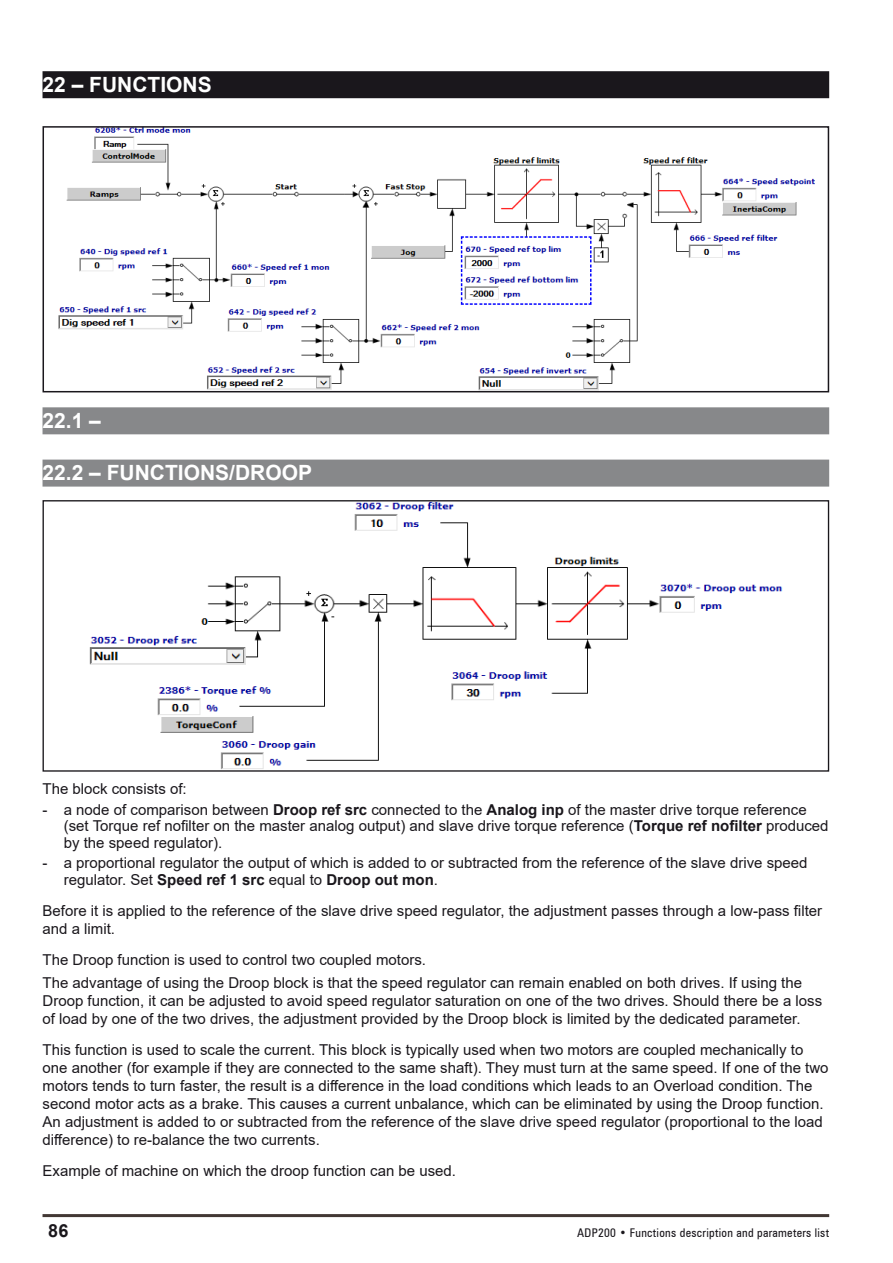
<style>
.page{position:relative;width:893px;height:1263px;background:#fff}
.page>*{position:absolute;margin:0;border:0;box-sizing:border-box;transform-origin:0 0}
.LP_menu_1_1{font:700 21px "Arial";color:#fff}
.LP_menu_1{font:700 21px "Arial";color:#fff}
.t1{font:700 18px "Arial";color:#1a171c}
.Corpo_Testo_inizio_c{font:15px/18px "Arial";color:#1a171c}
.Corpo_testo_inizio_c{font:15px/16.5px "Arial";color:#1a171c}
.t2{font:condensed 12px "Zurich BT";letter-spacing:.025em;color:#1a171c}
.s1{font-weight:700}
</style>
<div class="page">
<hr style="left:43px;top:1214px;width:786px;height:3px;background:#423834">
<div style="left:43px;top:71px;width:786px;height:27px;background:#1a171c"></div>
<div style="left:43px;top:407px;width:786px;height:27px;background:#87888a"></div>
<div style="left:43px;top:460px;width:786px;height:27px;background:#87888a"></div>
<img style="left:58px;top:129px;width:756px;height:260px">
<div style="left:43px;top:126px;width:786px;height:266px;border:2px solid #1a171c"></div>
<img style="left:89px;top:502px;width:694px;height:268px">
<p class="LP_menu_1" style="left:43px;top:70px;width:171px">22 – FUNCTIONS</p>
<p class="LP_menu_1_1" style="left:43px;top:406px;width:60px">22.1 –</p>
<p class="LP_menu_1_1" style="left:43px;top:458px;width:271px">22.2 – FUNCTIONS/DROOP</p>
<p class="Corpo_Testo_inizio_c" style="left:43px;top:779px;width:146px">The block consists of:</p>
<p class="Corpo_testo_inizio_c" style="left:64px;top:801px;width:766px;text-indent:-21px">- a node of comparison between <span class="s1">Droop ref src</span> connected to the <span class="s1">Analog inp</span> of the master drive torque reference (set Torque ref nofilter on the master analog output) and slave drive torque reference (<span class="s1">Torque ref nofilter</span> produced by the speed regulator).</p>
<p class="Corpo_testo_inizio_c" style="left:64px;top:855px;width:745px;text-indent:-21px">- a proportional regulator the output of which is added to or subtracted from the reference of the slave drive speed regulator. Set <span class="s1">Speed ref 1 src</span> equal to <span class="s1">Droop out mon</span>.</p>
<p class="Corpo_Testo_inizio_c" style="left:43px;top:902px;width:781px">Before it is applied to the reference of the slave drive speed regulator, the adjustment passes through a low-pass filter and a limit.</p>
<p class="Corpo_Testo_inizio_c" style="left:43px;top:951px;width:385px">The Droop function is used to control two coupled motors.</p>
<p class="Corpo_Testo_inizio_c" style="left:43px;top:973px;width:781px">The advantage of using the Droop block is that the speed regulator can remain enabled on both drives. If using the<br>Droop function, it can be adjusted to avoid speed regulator saturation on one of the two drives. Should there be a loss of load by one of the two drives, the adjustment provided by the Droop block is limited by the dedicated parameter.</p>
<p class="Corpo_Testo_inizio_c" style="left:43px;top:1040px;width:787px">This function is used to scale the current. This block is typically used when two motors are coupled mechanically to one another (for example if they are connected to the same shaft). They must turn at the same speed. If one of the two motors tends to turn faster, the result is a difference in the load conditions which leads to an Overload condition. The second motor acts as a brake. This causes a current unbalance, which can be eliminated by using the Droop function.<br>An adjustment is added to or subtracted from the reference of the slave drive speed regulator (proportional to the load difference) to re-balance the two currents.</p>
<p class="Corpo_Testo_inizio_c" style="left:43px;top:1162px;width:415px">Example of machine on which the droop function can be used.</p>
<p class="t1" style="left:48px;top:1218px;width:22px">86</p>
<p class="t2" style="left:577px;top:1225px;width:253px">ADP200 • Functions description and parameters list</p>
</div>
